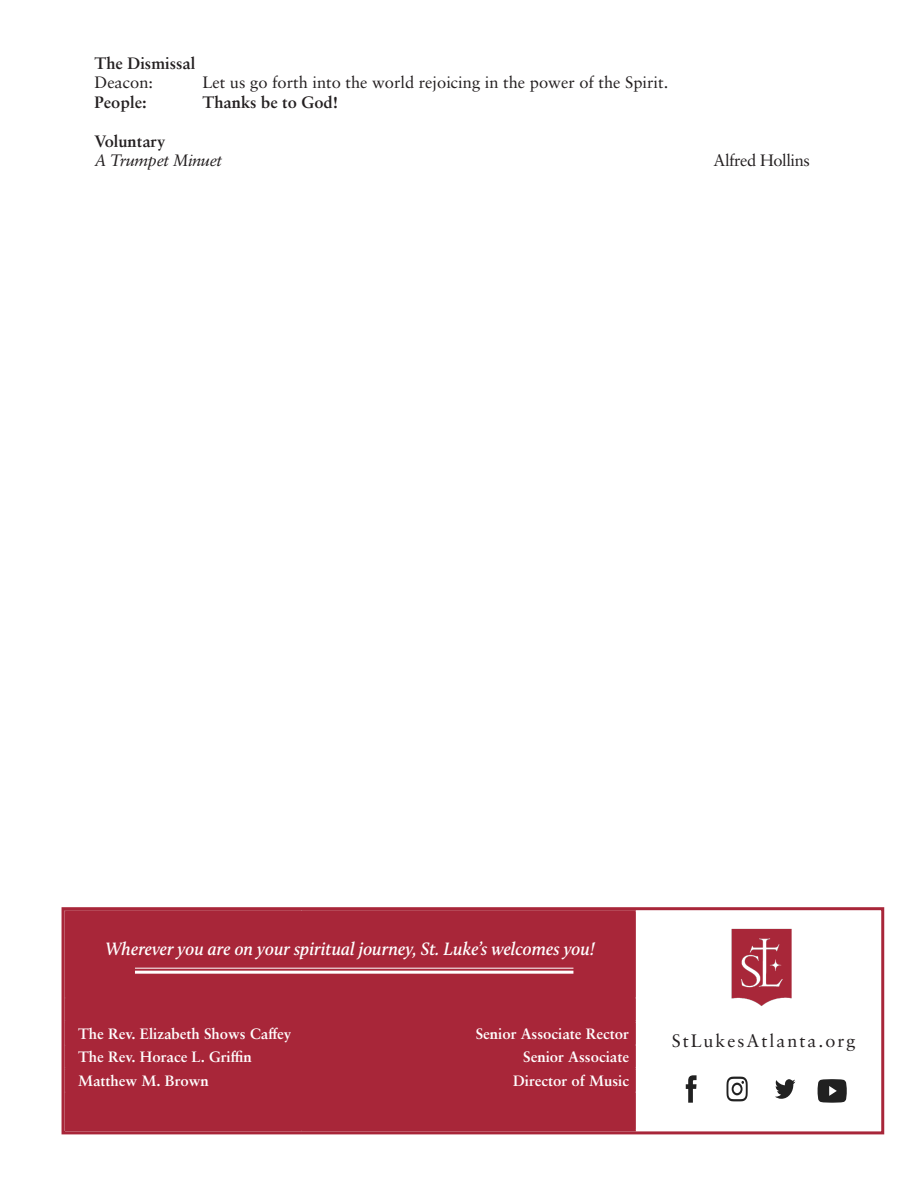
<style>
.page{position:relative;width:918px;height:1188px;background:#fff}
.page>*{position:absolute;margin:0;border:0;box-sizing:border-box;transform-origin:0 0}
.t1{font:italic 600 18.6px "Calluna";color:#fff}
.t2{font:18px "Sabon LT Pro";letter-spacing:.11em;color:#231f20}
.Body_text{font:16.5px "Sabon LT Pro";color:#231f20}
.Body_text-2{font:700 16.5px "Sabon LT Pro";color:#231f20}
.t3{font:italic 16.5px "Sabon LT Pro";letter-spacing:-.025em;color:#231f20}
.Body_text-3{font:16.5px "Sabon LT Pro";letter-spacing:-.025em;color:#231f20}
.t4{font:700 15px "Sabon LT Pro";color:#fff}
</style>
<div class="page">
<div style="left:66px;top:912px;width:568px;height:218px;background:#a82639"></div>
<div style="left:65px;top:1022px;width:237px;height:23px;background:#a82639"></div>
<hr style="left:65px;top:997px;width:237px;height:2px;background:#a82639">
<hr style="left:302px;top:1021px;width:334px;height:1px;background:#a82639">
<hr style="left:65px;top:1044px;width:237px;height:2px;background:#a82639">
<hr style="left:302px;top:1044px;width:334px;height:2px;background:#a82639">
<hr style="left:302px;top:1068px;width:334px;height:1px;background:#a82639">
<svg style="left:301px;top:999px;width:1px;height:92px"></svg>
<hr style="left:65px;top:1091px;width:237px;height:2px;background:#a82639">
<hr style="left:302px;top:1091px;width:334px;height:2px;background:#a82639">
<hr style="left:301px;top:1093px;width:1px;height:37px;background:#a82639">
<hr style="left:65px;top:910px;width:237px;height:2px;background:#a82639">
<hr style="left:302px;top:910px;width:334px;height:2px;background:#a82639">
<hr style="left:65px;top:1021px;width:237px;height:1px;background:#a82639">
<hr style="left:302px;top:997px;width:334px;height:2px;background:#a82639">
<hr style="left:634px;top:999px;width:2px;height:22px;background:#a82639">
<hr style="left:634px;top:912px;width:2px;height:85px;background:#a82639">
<hr style="left:634px;top:1022px;width:2px;height:22px;background:#a82639">
<hr style="left:634px;top:1046px;width:2px;height:22px;background:#a82639">
<hr style="left:634px;top:1069px;width:2px;height:22px;background:#a82639">
<hr style="left:634px;top:1093px;width:2px;height:37px;background:#a82639">
<hr style="left:65px;top:1068px;width:237px;height:1px;background:#a82639">
<div style="left:62px;top:907px;width:822px;height:227px;border:3px solid #a82639"></div>
<hr style="left:135px;top:968px;width:438px;height:1px;background:#fff">
<hr style="left:135px;top:971px;width:438px;height:3px;background:#fff">
<img style="left:731px;top:928px;width:61px;height:78px">
<svg style="left:775px;top:1079px;width:20px;height:20px"></svg>
<svg style="left:686px;top:1075px;width:11px;height:28px"></svg>
<svg style="left:727px;top:1077px;width:21px;height:24px"></svg>
<svg style="left:818px;top:1079px;width:29px;height:24px"></svg>
<p class="Body_text-2" style="left:94px;top:53px;width:102px">The Dismissal</p>
<p class="Body_text" style="left:94px;top:72px;width:60px">Deacon:</p>
<p class="Body_text" style="left:202px;top:72px;width:467px">Let us go forth into the world rejoicing in the power of the Spirit.</p>
<p class="Body_text-2" style="left:94px;top:92px;width:54px">People:</p>
<p class="Body_text-2" style="left:202px;top:92px;width:137px">Thanks be to God!</p>
<p class="Body_text-2" style="left:94px;top:131px;width:72px">Voluntary</p>
<p class="t3" style="left:94px;top:150px;width:129px">A Trumpet Minuet</p>
<p class="Body_text-3" style="left:714px;top:150px;width:98px">Alfred Hollins</p>
<p class="t1" style="left:105px;top:937px;width:491px">Wherever you are on your spiritual journey, St. Luke’s welcomes you!</p>
<p class="t4" style="left:78px;top:1024px;width:215px">The Rev. Elizabeth Shows Caffey</p>
<p class="t4" style="left:476px;top:1024px;width:155px">Senior Associate Rector</p>
<p class="t4" style="left:78px;top:1048px;width:175px">The Rev. Horace L. Griffin</p>
<p class="t4" style="left:523px;top:1048px;width:107px">Senior Associate</p>
<p class="t4" style="left:78px;top:1071px;width:132px">Matthew M. Brown</p>
<p class="t4" style="left:513px;top:1071px;width:117px">Director of Music</p>
<p class="t2" style="left:672px;top:1030px;width:185px">StLukesAtlanta.org</p>
</div>
